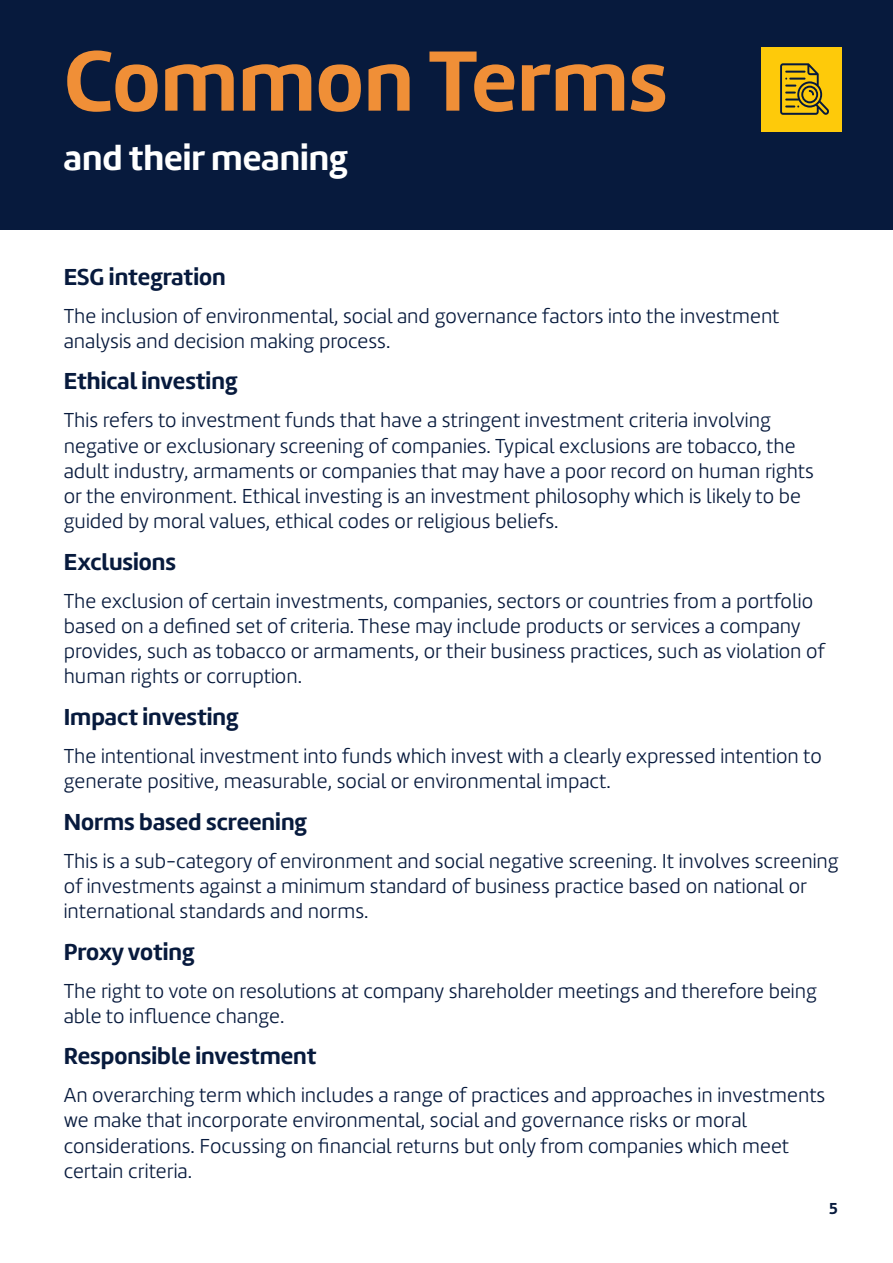
<style>
.page{position:relative;width:893px;height:1263px;background:#fff}
.page>*{position:absolute;margin:0;border:0;box-sizing:border-box;transform-origin:0 0}
.Title_01{font:700 88.5px "Marine";color:#f08f37}
.Title_03{font:700 36px "Marine";color:#fff}
.Intro_Text_Left{font:700 24px "Marine";color:#071a3d}
.Intro_Text_Left-2{font:300 21px/25.2px "Marine";color:#071a3d}
.t1{font:700 16.5px "Marine";color:#071a3d}
</style>
<div class="page">
<div style="left:0;top:0;width:893px;height:230px;background:#071a3d"></div>
<div style="left:761px;top:48px;width:81px;height:84px;background:#feca0a"></div>
<svg style="left:780px;top:63px;width:49px;height:52px"></svg>
<hr style="left:785px;top:71px;width:20px;height:2px;background:#071a3d">
<p class="Title_01" style="left:64px;top:23px;width:605px">Common Terms</p>
<p class="Title_03" style="left:64px;top:135px;width:285px">and their meaning</p>
<p class="Intro_Text_Left" style="left:64px;top:261px;width:163px">ESG integration</p>
<p class="Intro_Text_Left-2" style="left:64px;top:303px;width:717px">The inclusion of environmental, social and governance factors into the investment analysis and decision making process.</p>
<p class="Intro_Text_Left" style="left:64px;top:366px;width:175px">Ethical investing</p>
<p class="Intro_Text_Left-2" style="left:64px;top:408px;width:752px">This refers to investment funds that have a stringent investment criteria involving negative or exclusionary screening of companies. Typical exclusions are tobacco, the adult industry, armaments or companies that may have a poor record on human rights or the environment. Ethical investing is an investment philosophy which is likely to be guided by moral values, ethical codes or religious beliefs.</p>
<p class="Intro_Text_Left" style="left:64px;top:546px;width:114px">Exclusions</p>
<p class="Intro_Text_Left-2" style="left:64px;top:588px;width:763px">The exclusion of certain investments, companies, sectors or countries from a portfolio based on a defined set of criteria. These may include products or services a company provides, such as tobacco or armaments, or their business practices, such as violation of human rights or corruption.</p>
<p class="Intro_Text_Left" style="left:64px;top:701px;width:176px">Impact investing</p>
<p class="Intro_Text_Left-2" style="left:64px;top:743px;width:760px">The intentional investment into funds which invest with a clearly expressed intention to generate positive, measurable, social or environmental impact.</p>
<p class="Intro_Text_Left" style="left:64px;top:806px;width:245px">Norms based screening</p>
<p class="Intro_Text_Left-2" style="left:64px;top:848px;width:776px">This is a sub-category of environment and social negative screening. It involves screening of investments against a minimum standard of business practice based on national or international standards and norms.</p>
<p class="Intro_Text_Left" style="left:64px;top:936px;width:132px">Proxy voting</p>
<p class="Intro_Text_Left-2" style="left:64px;top:978px;width:755px">The right to vote on resolutions at company shareholder meetings and therefore being able to influence change.</p>
<p class="Intro_Text_Left" style="left:64px;top:1040px;width:254px">Responsible investment</p>
<p class="Intro_Text_Left-2" style="left:64px;top:1082px;width:763px">An overarching term which includes a range of practices and approaches in investments we make that incorporate environmental, social and governance risks or moral considerations. Focussing on financial returns but only from companies which meet certain criteria.</p>
<p class="t1" style="left:829px;top:1197px;width:10px">5</p>
</div>
